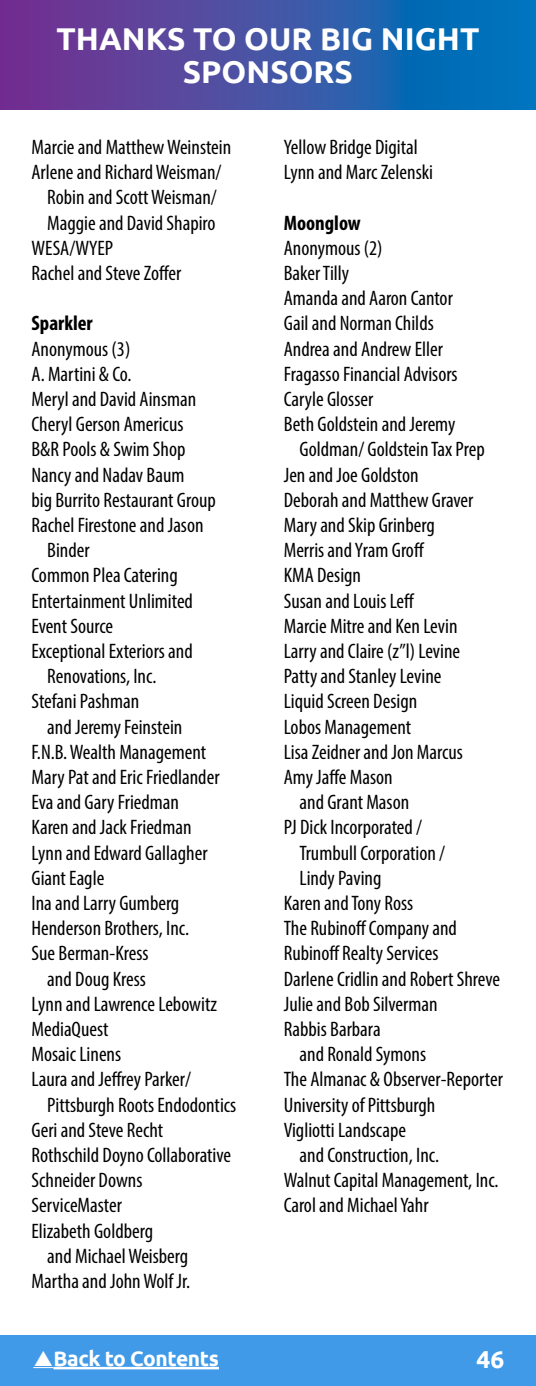
<style>
.page{position:relative;width:536px;height:1386px;background:#fff}
.page>*{position:absolute;margin:0;border:0;box-sizing:border-box;transform-origin:0 0}
.t1{font:700 31.5px/33.2px "Ubuntu";color:#fff;text-align:center}
.t2{font:700 24.5px "Ubuntu";color:#fff}
.t3{font:condensed 21px/25.2px "Myriad Pro";color:#000}
.t4{font:700 condensed 21px "Myriad Pro";color:#000}
.t5{font:700 21px "Ubuntu";letter-spacing:-.02em;color:#fff}
</style>
<div class="page">
<div style="left:0;top:1335px;width:536px;height:51px;background:#409ae8"></div>
<hr style="left:53px;top:1367px;width:166px;height:2px;background:#fff">
<svg style="left:0;top:0;width:536px;height:109px;background:#3b53a6"></svg>
<svg style="left:33px;top:1367px;width:20px;height:1px"></svg>
<h1 class="t1" style="left:57px;top:22px;width:424px">THANKS TO OUR BIG NIGHT<br>SPONSORS</h1>
<p class="t3" style="left:32px;top:134px;width:201px">Marcie and Matthew Weinstein</p>
<p class="t3" style="left:32px;top:159px;width:191px">Arlene and Richard Weisman/</p>
<p class="t3" style="left:47px;top:185px;width:171px">Robin and Scott Weisman/</p>
<p class="t3" style="left:47px;top:210px;width:170px">Maggie and David Shapiro</p>
<p class="t3" style="left:32px;top:235px;width:83px">WESA/WYEP</p>
<p class="t3" style="left:32px;top:260px;width:151px">Rachel and Steve Zoffer</p>
<p class="t4" style="left:32px;top:310px;width:63px">Sparkler</p>
<p class="t3" style="left:32px;top:336px;width:100px">Anonymous (3)</p>
<p class="t3" style="left:32px;top:361px;width:101px">A. Martini &amp; Co.</p>
<p class="t3" style="left:32px;top:386px;width:166px">Meryl and David Ainsman</p>
<p class="t3" style="left:32px;top:411px;width:153px">Cheryl Gerson Americus</p>
<p class="t3" style="left:32px;top:437px;width:155px">B&amp;R Pools &amp; Swim Shop</p>
<p class="t3" style="left:32px;top:462px;width:154px">Nancy and Nadav Baum</p>
<p class="t3" style="left:32px;top:487px;width:186px">big Burrito Restaurant Group</p>
<p class="t3" style="left:32px;top:512px;width:173px">Rachel Firestone and Jason</p>
<p class="t3" style="left:47px;top:537px;width:44px">Binder</p>
<p class="t3" style="left:32px;top:563px;width:148px">Common Plea Catering</p>
<p class="t3" style="left:32px;top:588px;width:163px">Entertainment Unlimited</p>
<p class="t3" style="left:32px;top:613px;width:83px">Event Source</p>
<p class="t3" style="left:32px;top:638px;width:163px">Exceptional Exteriors and</p>
<p class="t3" style="left:47px;top:663px;width:111px">Renovations, Inc.</p>
<p class="t3" style="left:32px;top:689px;width:109px">Stefani Pashman</p>
<p class="t3" style="left:47px;top:714px;width:137px">and Jeremy Feinstein</p>
<p class="t3" style="left:32px;top:739px;width:176px">F.N.B. Wealth Management</p>
<p class="t3" style="left:32px;top:764px;width:189px">Mary Pat and Eric Friedlander</p>
<p class="t3" style="left:32px;top:789px;width:149px">Eva and Gary Friedman</p>
<p class="t3" style="left:32px;top:815px;width:161px">Karen and Jack Friedman</p>
<p class="t3" style="left:32px;top:840px;width:177px">Lynn and Edward Gallagher</p>
<p class="t3" style="left:32px;top:865px;width:74px">Giant Eagle</p>
<p class="t3" style="left:32px;top:890px;width:149px">Ina and Larry Gumberg</p>
<p class="t3" style="left:32px;top:915px;width:159px">Henderson Brothers, Inc.</p>
<p class="t3" style="left:32px;top:941px;width:118px">Sue Berman-Kress</p>
<p class="t3" style="left:47px;top:966px;width:100px">and Doug Kress</p>
<p class="t3" style="left:32px;top:991px;width:187px">Lynn and Lawrence Lebowitz</p>
<p class="t3" style="left:32px;top:1016px;width:79px">MediaQuest</p>
<p class="t3" style="left:32px;top:1041px;width:91px">Mosaic Linens</p>
<p class="t3" style="left:32px;top:1067px;width:161px">Laura and Jeffrey Parker/</p>
<p class="t3" style="left:47px;top:1092px;width:190px">Pittsburgh Roots Endodontics</p>
<p class="t3" style="left:32px;top:1117px;width:133px">Geri and Steve Recht</p>
<p class="t3" style="left:32px;top:1142px;width:201px">Rothschild Doyno Collaborative</p>
<p class="t3" style="left:32px;top:1167px;width:112px">Schneider Downs</p>
<p class="t3" style="left:32px;top:1193px;width:92px">ServiceMaster</p>
<p class="t3" style="left:32px;top:1218px;width:123px">Elizabeth Goldberg</p>
<p class="t3" style="left:47px;top:1243px;width:142px">and Michael Weisberg</p>
<p class="t3" style="left:32px;top:1268px;width:160px">Martha and John Wolf Jr.</p>
<p class="t3" style="left:284px;top:134px;width:151px">Yellow Bridge Digital<br>Lynn and Marc Zelenski</p>
<p class="t4" style="left:284px;top:209px;width:79px">Moonglow</p>
<p class="t3" style="left:284px;top:235px;width:100px">Anonymous (2)</p>
<p class="t3" style="left:284px;top:260px;width:67px">Baker Tilly</p>
<p class="t3" style="left:284px;top:285px;width:171px">Amanda and Aaron Cantor</p>
<p class="t3" style="left:284px;top:311px;width:151px">Gail and Norman Childs</p>
<p class="t3" style="left:284px;top:336px;width:161px">Andrea and Andrew Eller</p>
<p class="t3" style="left:284px;top:361px;width:175px">Fragasso Financial Advisors</p>
<p class="t3" style="left:284px;top:386px;width:91px">Caryle Glosser</p>
<p class="t3" style="left:284px;top:411px;width:173px">Beth Goldstein and Jeremy</p>
<p class="t3" style="left:299px;top:437px;width:187px">Goldman/ Goldstein Tax Prep</p>
<p class="t3" style="left:284px;top:462px;width:136px">Jen and Joe Goldston</p>
<p class="t3" style="left:284px;top:487px;width:191px">Deborah and Matthew Graver</p>
<p class="t3" style="left:284px;top:512px;width:152px">Mary and Skip Grinberg</p>
<p class="t3" style="left:284px;top:537px;width:142px">Merris and Yram Groff</p>
<p class="t3" style="left:284px;top:563px;width:79px">KMA Design</p>
<p class="t3" style="left:284px;top:588px;width:132px">Susan and Louis Leff</p>
<p class="t3" style="left:284px;top:613px;width:175px">Marcie Mitre and Ken Levin</p>
<p class="t3" style="left:284px;top:638px;width:178px">Larry and Claire (z”l) Levine</p>
<p class="t3" style="left:284px;top:663px;width:159px">Patty and Stanley Levine</p>
<p class="t3" style="left:284px;top:689px;width:135px">Liquid Screen Design</p>
<p class="t3" style="left:284px;top:714px;width:129px">Lobos Management</p>
<p class="t3" style="left:284px;top:739px;width:180px">Lisa Zeidner and Jon Marcus</p>
<p class="t3" style="left:284px;top:764px;width:110px">Amy Jaffe Mason</p>
<p class="t3" style="left:299px;top:789px;width:111px">and Grant Mason</p>
<p class="t3" style="left:284px;top:815px;width:140px">PJ Dick Incorporated /</p>
<p class="t3" style="left:299px;top:840px;width:147px">Trumbull Corporation /</p>
<p class="t3" style="left:299px;top:865px;width:83px">Lindy Paving</p>
<p class="t3" style="left:284px;top:890px;width:131px">Karen and Tony Ross</p>
<p class="t3" style="left:284px;top:915px;width:175px">The Rubinoff Company and</p>
<p class="t3" style="left:284px;top:941px;width:156px">Rubinoff Realty Services</p>
<p class="t3" style="left:284px;top:966px;width:218px">Darlene Cridlin and Robert Shreve</p>
<p class="t3" style="left:284px;top:991px;width:155px">Julie and Bob Silverman</p>
<p class="t3" style="left:284px;top:1016px;width:98px">Rabbis Barbara</p>
<p class="t3" style="left:299px;top:1041px;width:128px">and Ronald Symons</p>
<p class="t3" style="left:284px;top:1067px;width:221px">The Almanac &amp; Observer-Reporter</p>
<p class="t3" style="left:284px;top:1092px;width:153px">University of Pittsburgh</p>
<p class="t3" style="left:284px;top:1117px;width:124px">Vigliotti Landscape</p>
<p class="t3" style="left:299px;top:1142px;width:141px">and Construction, Inc.</p>
<p class="t3" style="left:284px;top:1167px;width:216px">Walnut Capital Management, Inc.</p>
<p class="t3" style="left:284px;top:1193px;width:146px">Carol and Michael Yahr</p>
<p class="t5" style="left:53px;top:1345px;width:167px">Back to Contents</p>
<p class="t2" style="left:476px;top:1345px;width:29px">46</p>
</div>
